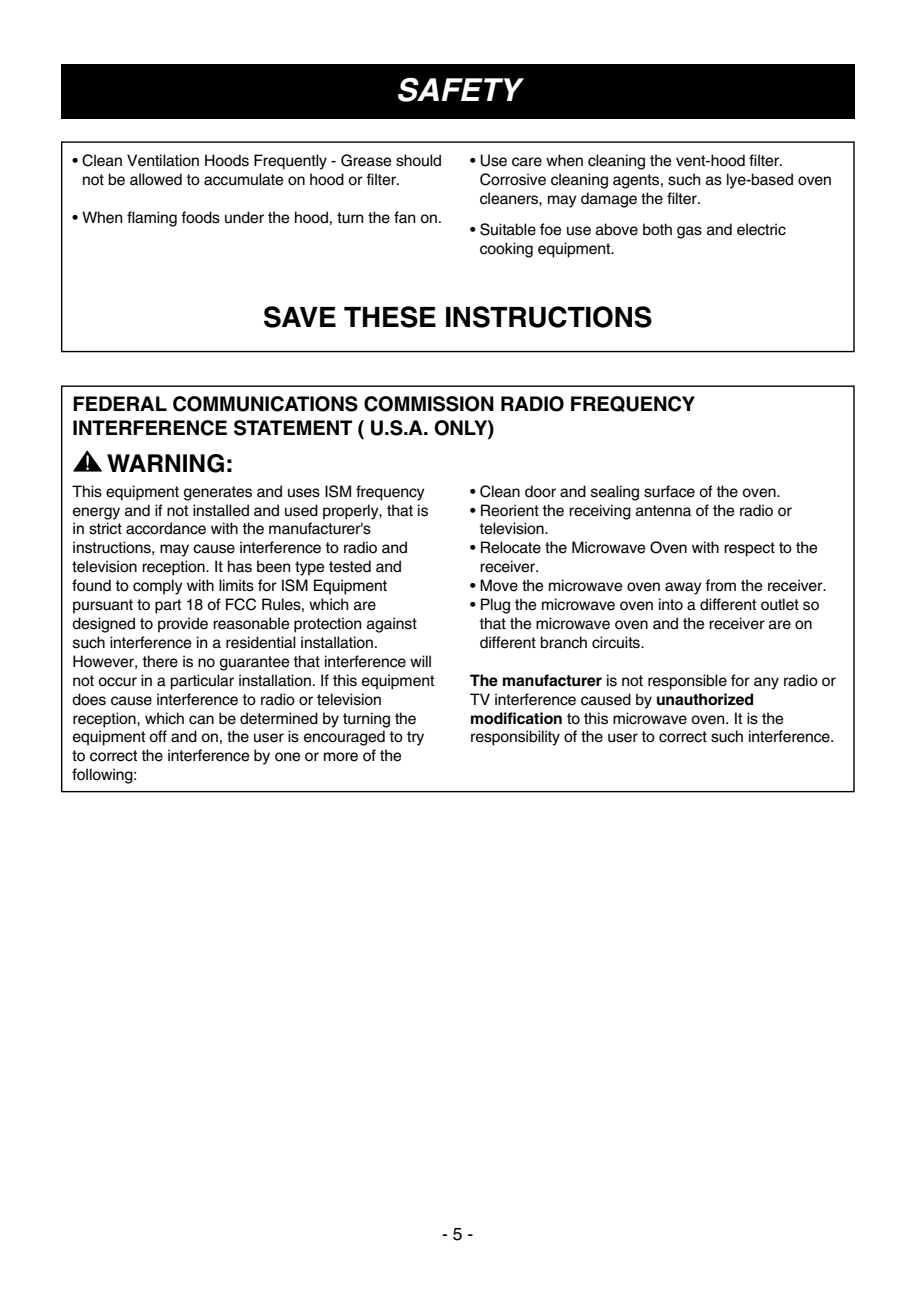
<style>
.page{position:relative;width:917px;height:1290px;background:#fff}
.page>*{position:absolute;margin:0;border:0;box-sizing:border-box;transform-origin:0 0}
.t1{font:italic 700 31.5px "Helvetica";color:#fff}
.t2{font:700 28px "Helvetica";letter-spacing:-.005em;color:#000}
.t3{font:700 24.5px "Helvetica";color:#000}
.t4{font:700 20.12px/24.2px "Helvetica";letter-spacing:-.005em;color:#000}
.t5{font:17.5px "Helvetica";color:#000}
.t6{font:15.75px/18.9px "Helvetica";letter-spacing:-.005em;color:#000}
.s1{font-weight:700}
</style>
<div class="page">
<div style="left:61px;top:64px;width:794px;height:55px;background:#000"></div>
<div style="left:61px;top:141px;width:794px;height:211px;border:1px solid #000"></div>
<svg style="left:73px;top:450px;width:29px;height:22px"></svg>
<h1 class="t1" style="left:396px;top:78px;width:126px">SAFETY</h1>
<p class="t6" style="left:82px;top:152px;width:361px;text-indent:-10px">• Clean Ventilation Hoods Frequently - Grease should not be allowed to accumulate on hood or filter.</p>
<p class="t6" style="left:73px;top:209px;width:371px">• When flaming foods under the hood, turn the fan on.</p>
<p class="t6" style="left:480px;top:152px;width:354px;text-indent:-10px">• Use care when cleaning the vent-hood filter.<br>Corrosive cleaning agents, such as lye-based oven cleaners, may damage the filter.</p>
<p class="t6" style="left:480px;top:221px;width:308px;text-indent:-10px">• Suitable foe use above both gas and electric cooking equipment.</p>
<h2 class="t2" style="left:263px;top:306px;width:391px">SAVE THESE INSTRUCTIONS</h2>
<p class="t4" style="left:73px;top:394px;width:624px">FEDERAL COMMUNICATIONS COMMISSION RADIO FREQUENCY<br>INTERFERENCE STATEMENT ( U.S.A. ONLY)</p>
<h3 class="t3" style="left:107px;top:454px;width:128px">WARNING:</h3>
<p class="t6" style="left:73px;top:483px;width:363px">This equipment generates and uses ISM frequency energy and if not installed and used properly, that is in strict accordance with the manufacturer's instructions, may cause interference to radio and television reception. It has been type tested and found to comply with limits for ISM Equipment pursuant to part 18 of FCC Rules, which are designed to provide reasonable protection against such interference in a residential installation.<br>However, there is no guarantee that interference will not occur in a particular installation. If this equipment does cause interference to radio or television reception, which can be determined by turning the equipment off and on, the user is encouraged to try to correct the interference by one or more of the following:</p>
<p class="t6" style="left:470px;top:483px;width:312px">• Clean door and sealing surface of the oven.</p>
<p class="t6" style="left:480px;top:502px;width:313px;text-indent:-10px">• Reorient the receiving antenna of the radio or television.</p>
<p class="t6" style="left:480px;top:540px;width:340px;text-indent:-10px">• Relocate the Microwave Oven with respect to the receiver.</p>
<p class="t6" style="left:470px;top:578px;width:358px">• Move the microwave oven away from the receiver.</p>
<p class="t6" style="left:480px;top:597px;width:341px;text-indent:-10px">• Plug the microwave oven into a different outlet so that the microwave oven and the receiver are on different branch circuits.</p>
<p class="t6" style="left:470px;top:672px;width:367px"><span class="s1">The manufacturer</span> is not responsible for any radio or TV interference caused by <span class="s1">unauthorized modification</span> to this microwave oven. It is the responsibility of the user to correct such interference.</p>
<p class="t5" style="left:442px;top:1227px;width:33px">- 5 -</p>
</div>
